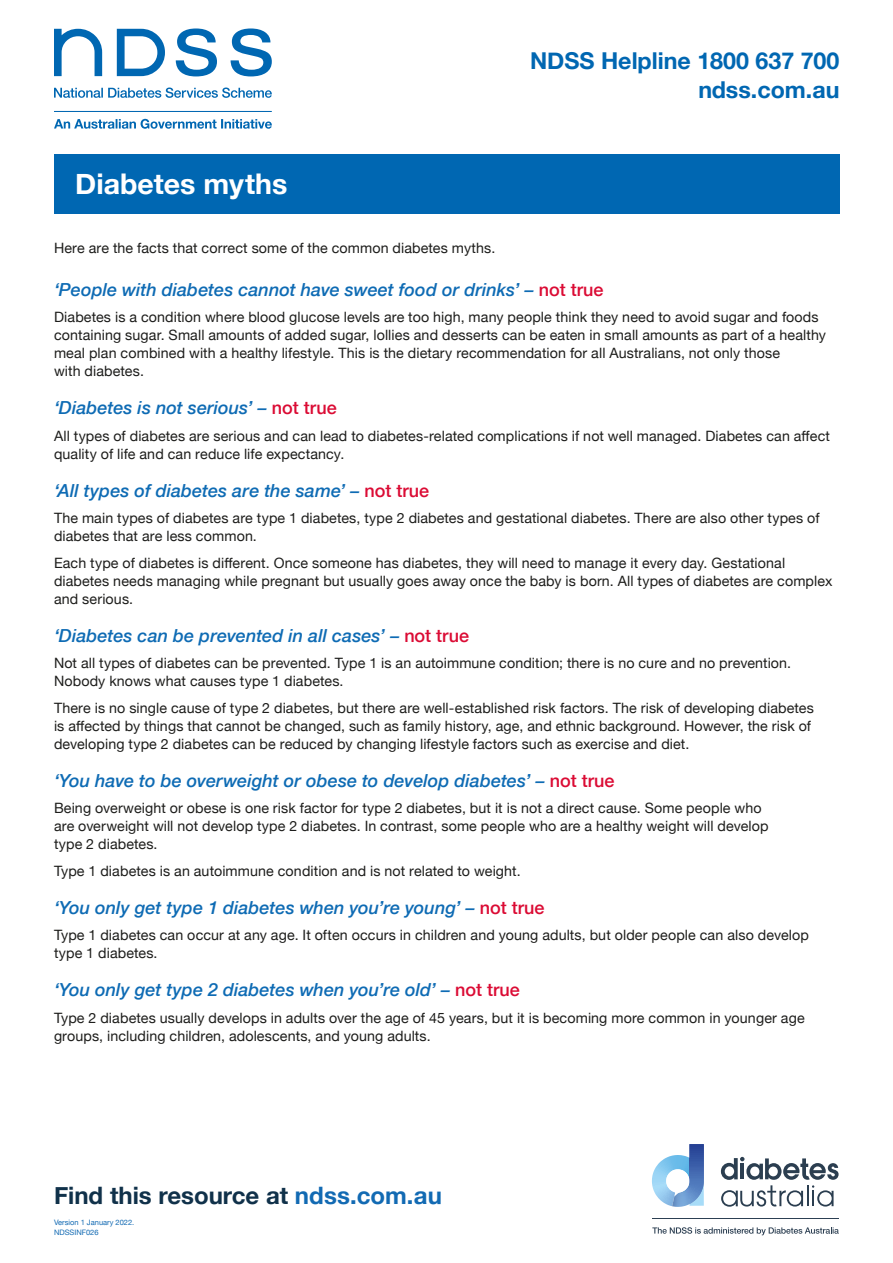
<style>
.page{position:relative;width:893px;height:1263px;background:#fff}
.page>*{position:absolute;margin:0;border:0;box-sizing:border-box;transform-origin:0 0}
.Heading_1{font:700 28.5px "Helvetica Neue";color:#fff}
.t1{font:700 24px "Helvetica Neue";color:#10314a}
.t2{font:700 23.25px/29.7px "Helvetica Neue";color:#0067b2;text-align:right}
.Body_Copy{font:italic 500 18px "Helvetica Neue";color:#0e6bb4}
.Body_Copy-2{font:14.25px/18px "Helvetica Neue";letter-spacing:.01em;color:#1d1d1b}
.t3{font:7.5px/10.5px "Helvetica Neue";color:#126ab3}
.s1{font-style:normal;color:#db0b34}
.s2{color:#126ab3}
</style>
<div class="page">
<svg style="left:54px;top:28px;width:218px;height:101px"></svg>
<svg style="left:652px;top:1227px;width:187px;height:8px"></svg>
<hr style="left:652px;top:1218px;width:187px;height:1px;background:#2c3f52">
<svg style="left:721px;top:1157px;width:118px;height:50px"></svg>
<img style="left:672px;top:1206px;width:12px;height:1px">
<svg style="left:652px;top:1144px;width:52px;height:62px"></svg>
<div style="left:54px;top:154px;width:785px;height:60px;background:#0067b2"></div>
<p class="Heading_1" style="left:75px;top:162px;width:214px">Diabetes myths</p>
<p class="t2" style="left:530px;top:46px;width:311px">NDSS Helpline 1800 637 700 ndss.com.au</p>
<p class="Body_Copy-2" style="left:54px;top:240px;width:443px">Here are the facts that correct some of the common diabetes myths.</p>
<p class="Body_Copy" style="left:54px;top:274px;width:551px">‘People with diabetes cannot have sweet food or drinks’ – <span class="s1">not true</span></p>
<p class="Body_Copy-2" style="left:54px;top:309px;width:773px">Diabetes is a condition where blood glucose levels are too high, many people think they need to avoid sugar and foods containing sugar. Small amounts of added sugar, lollies and desserts can be eaten in small amounts as part of a healthy meal plan combined with a healthy lifestyle. This is the dietary recommendation for all Australians, not only those<br>with diabetes.</p>
<p class="Body_Copy" style="left:54px;top:392px;width:284px">‘Diabetes is not serious’ – <span class="s1">not true</span></p>
<p class="Body_Copy-2" style="left:54px;top:427px;width:777px">All types of diabetes are serious and can lead to diabetes-related complications if not well managed. Diabetes can affect quality of life and can reduce life expectancy.</p>
<p class="Body_Copy" style="left:54px;top:475px;width:377px">‘All types of diabetes are the same’ – <span class="s1">not true</span></p>
<p class="Body_Copy-2" style="left:54px;top:510px;width:767px">The main types of diabetes are type 1 diabetes, type 2 diabetes and gestational diabetes. There are also other types of diabetes that are less common.</p>
<p class="Body_Copy-2" style="left:54px;top:554px;width:780px">Each type of diabetes is different. Once someone has diabetes, they will need to manage it every day. Gestational diabetes needs managing while pregnant but usually goes away once the baby is born. All types of diabetes are complex and serious.</p>
<p class="Body_Copy" style="left:54px;top:620px;width:417px">‘Diabetes can be prevented in all cases’ – <span class="s1">not true</span></p>
<p class="Body_Copy-2" style="left:54px;top:655px;width:739px">Not all types of diabetes can be prevented. Type 1 is an autoimmune condition; there is no cure and no prevention.<br>Nobody knows what causes type 1 diabetes.</p>
<p class="Body_Copy-2" style="left:54px;top:699px;width:761px">There is no single cause of type 2 diabetes, but there are well-established risk factors. The risk of developing diabetes is affected by things that cannot be changed, such as family history, age, and ethnic background. However, the risk of developing type 2 diabetes can be reduced by changing lifestyle factors such as exercise and diet.</p>
<p class="Body_Copy" style="left:54px;top:765px;width:562px">‘You have to be overweight or obese to develop diabetes’ – <span class="s1">not true</span></p>
<p class="Body_Copy-2" style="left:54px;top:800px;width:716px">Being overweight or obese is one risk factor for type 2 diabetes, but it is not a direct cause. Some people who are overweight will not develop type 2 diabetes. In contrast, some people who are a healthy weight will develop type 2 diabetes.</p>
<p class="Body_Copy-2" style="left:54px;top:862px;width:468px">Type 1 diabetes is an autoimmune condition and is not related to weight.</p>
<p class="Body_Copy" style="left:54px;top:892px;width:492px">‘You only get type 1 diabetes when you’re young’ – <span class="s1">not true</span></p>
<p class="Body_Copy-2" style="left:54px;top:927px;width:756px">Type 1 diabetes can occur at any age. It often occurs in children and young adults, but older people can also develop type 1 diabetes.</p>
<p class="Body_Copy" style="left:54px;top:974px;width:467px">‘You only get type 2 diabetes when you’re old’ – <span class="s1">not true</span></p>
<p class="Body_Copy-2" style="left:54px;top:1009px;width:752px">Type 2 diabetes usually develops in adults over the age of 45 years, but it is becoming more common in younger age groups, including children, adolescents, and young adults.</p>
<p class="t1" style="left:54px;top:1176px;width:389px">Find this resource at <span class="s2">ndss.com.au</span></p>
<p class="t3" style="left:54px;top:1217px;width:82px">Version 1 January 2022.<br>NDSSINF026</p>
</div>
